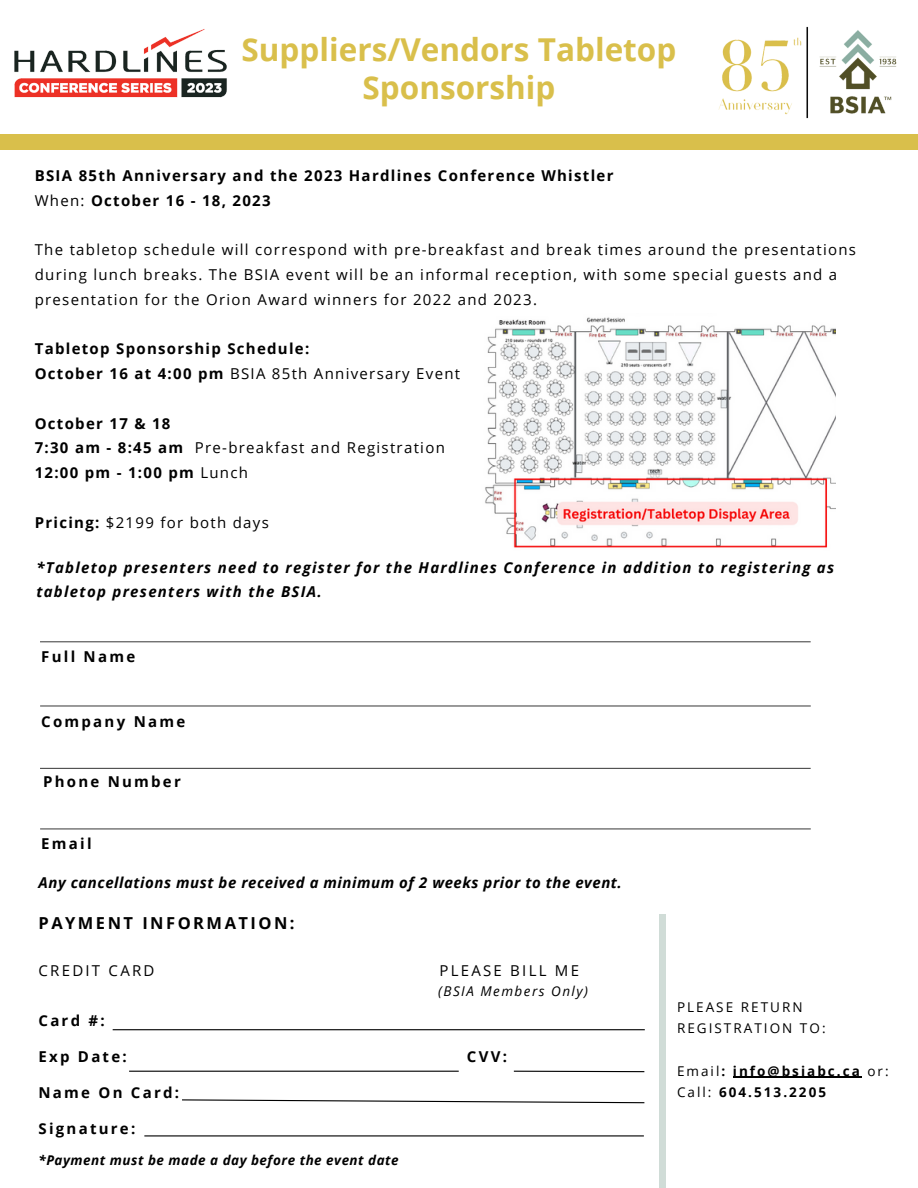
<style>
.page{position:relative;width:918px;height:1188px;background:#fff}
.page>*{position:absolute;margin:0;border:0;box-sizing:border-box;transform-origin:0 0}
.t1{font:700 31.5px/38.2px "Open Sans";color:#d9bf4b;text-align:center}
.t2{font:700 16.5px "Open Sans";letter-spacing:.15em;color:#000}
.t3{font:700 15px/24.8px "Open Sans";letter-spacing:.085em;color:#000}
.t4{font:15px/24.8px "Open Sans";letter-spacing:.085em;color:#000}
.t5{font:italic 700 15px/24.8px "Open Sans";letter-spacing:.085em;color:#000}
.t6{font:italic 700 15px "Open Sans";letter-spacing:.035em;color:#000}
.t7{font:700 15px "Open Sans";letter-spacing:.15em;color:#000}
.t8{font:15px "Open Sans";letter-spacing:.15em;color:#000}
.t9{font:700 13.5px/21.3px "Open Sans";letter-spacing:.15em;color:#000}
.t10{font:italic 700 13.5px "Open Sans";letter-spacing:.035em;color:#000}
.t11{font:13.5px/21.3px "Open Sans";letter-spacing:.15em;color:#000}
.t12{font:italic 13.5px "Open Sans";letter-spacing:.11em;color:#000}
.s1{font-weight:400}
.s2{font-weight:700}
</style>
<div class="page">
<div style="left:0;top:135px;width:918px;height:14px;background:#d9bf4b"></div>
<div style="left:659px;top:914px;width:7px;height:274px;background:#d0dcd7"></div>
<hr style="left:144px;top:1135px;width:500px;height:1px;background:#000">
<svg style="left:182px;top:1099px;width:463px;height:5px"></svg>
<svg style="left:513px;top:1070px;width:132px;height:3px"></svg>
<hr style="left:129px;top:1071px;width:330px;height:1px;background:#000">
<hr style="left:113px;top:1029px;width:532px;height:1px;background:#000">
<img style="left:713px;top:26px;width:189px;height:124px">
<hr style="left:40px;top:768px;width:771px;height:1px;background:#000">
<hr style="left:40px;top:828px;width:771px;height:1px;background:#000">
<hr style="left:40px;top:705px;width:771px;height:2px;background:#000">
<hr style="left:40px;top:641px;width:771px;height:1px;background:#000">
<img style="left:14px;top:29px;width:213px;height:69px">
<img style="left:485px;top:317px;width:350px;height:231px">
<hr style="left:733px;top:1077px;width:129px;height:1px;background:#000">
<h1 class="t1" style="left:242px;top:30px;width:436px">Suppliers/Vendors Tabletop<br>Sponsorship</h1>
<p class="t3" style="left:35px;top:163px;width:580px">BSIA 85th Anniversary and the 2023 Hardlines Conference Whistler<br><span class="s1">When:</span> October 16 - 18, 2023</p>
<p class="t4" style="left:35px;top:237px;width:823px">The tabletop schedule will correspond with pre-breakfast and break times around the presentations during lunch breaks. The BSIA event will be an informal reception, with some special guests and a presentation for the Orion Award winners for 2022 and 2023.</p>
<p class="t3" style="left:35px;top:336px;width:427px">Tabletop Sponsorship Schedule:<br>October 16 at 4:00 pm <span class="s1">BSIA 85th Anniversary Event</span></p>
<p class="t3" style="left:35px;top:411px;width:412px">October 17 &amp; 18<br>7:30 am - 8:45 am <span class="s1">Pre-breakfast and Registration<br></span>12:00 pm - 1:00 pm <span class="s1">Lunch</span></p>
<p class="t4" style="left:35px;top:510px;width:236px"><span class="s2">Pricing:</span> $2199 for both days</p>
<p class="t5" style="left:36px;top:554px;width:799px">*Tabletop presenters need to register for the Hardlines Conference in addition to registering as tabletop presenters with the BSIA.</p>
<p class="t7" style="left:41px;top:646px;width:95px">Full Name</p>
<p class="t7" style="left:41px;top:711px;width:145px">Company Name</p>
<p class="t7" style="left:43px;top:771px;width:139px">Phone Number</p>
<p class="t3" style="left:41px;top:830px;width:52px">Email</p>
<p class="t6" style="left:39px;top:872px;width:585px">Any cancellations must be received a minimum of 2 weeks prior to the event.</p>
<p class="t2" style="left:39px;top:912px;width:258px">PAYMENT INFORMATION:</p>
<p class="t8" style="left:39px;top:960px;width:118px">CREDIT CARD</p>
<p class="t8" style="left:439px;top:960px;width:141px">PLEASE BILL ME</p>
<p class="t12" style="left:438px;top:981px;width:151px">(BSIA Members Only)</p>
<p class="t3" style="left:39px;top:1007px;width:68px">Card #:</p>
<p class="t3" style="left:39px;top:1043px;width:90px">Exp Date:</p>
<p class="t3" style="left:467px;top:1043px;width:42px">CVV:</p>
<p class="t7" style="left:39px;top:1082px;width:142px">Name On Card:</p>
<p class="t7" style="left:39px;top:1118px;width:98px">Signature:</p>
<p class="t10" style="left:39px;top:1150px;width:362px">*Payment must be made a day before the event date</p>
<p class="t11" style="left:677px;top:996px;width:150px">PLEASE RETURN<br>REGISTRATION TO:</p>
<p class="t9" style="left:677px;top:1060px;width:213px"><span class="s1">Email</span>: info@bsiabc.ca <span class="s1">or:<br>Call:</span> 604.513.2205</p>
</div>
